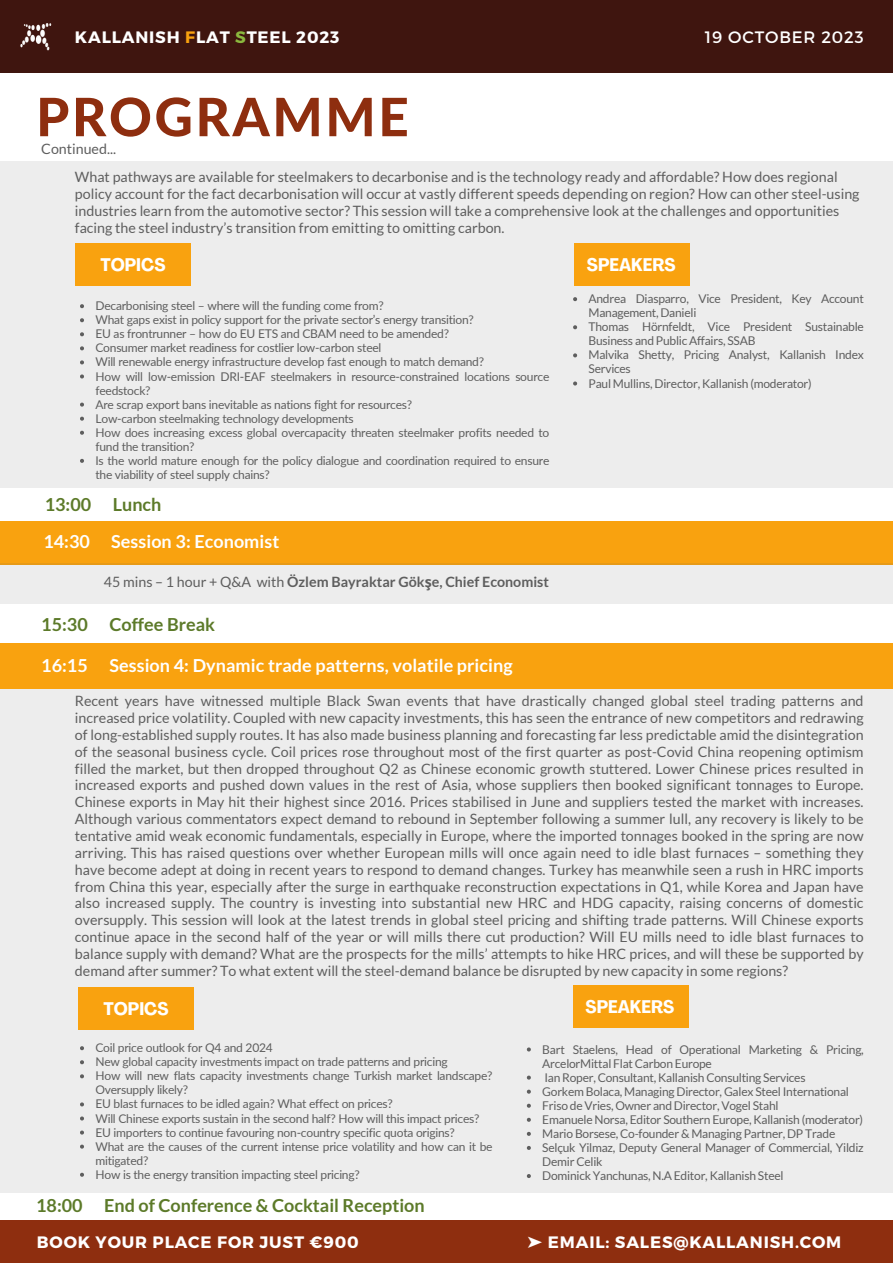
<style>
.page{position:relative;width:893px;height:1264px;background:#fff}
.page>*{position:absolute;margin:0;border:0;box-sizing:border-box;transform-origin:0 0}
.t1{font:800 52.95px "Lato";letter-spacing:.05em;color:#8e2e0f}
.t2{font:700 18px "Lato";letter-spacing:.005em;color:#fff}
.t3{font:700 18px "Lato";color:#5c7a29}
.t4{font:700 condensed 18px "Agrandir";color:#fff}
.t5{font:700 16.5px "Montserrat";letter-spacing:.05em;color:#fff}
.t6{font:16.5px "Montserrat";letter-spacing:.05em;color:#fff}
.t7{font:14.25px/16.8px "Lato";color:#5e5e5e;text-align:justify}
.t8{font:700 14.25px "Lato";color:#5e5e5e}
.t9{font:12px/14.1px "Lato";letter-spacing:-.02em;color:#5e5e5e}
.s1{color:#f9a20f}
.s2{color:#8bb83e}
.s3{font-weight:400}
.s4{font-family:"Noto Sans"}
.s5{font-family:"Free Serif";font-weight:400}
</style>
<div class="page">
<div style="left:0;top:0;width:892px;height:73px;background:#3f150f"></div>
<div style="left:0;top:161px;width:892px;height:326px;background:#ededed"></div>
<div style="left:0;top:1219px;width:892px;height:43px;background:#8e2e0f"></div>
<img style="left:20px;top:23px;width:32px;height:27px">
<div style="left:0;top:521px;width:892px;height:44px;background:#f9a20f"></div>
<div style="left:0;top:563px;width:892px;height:40px;background:#ededed"></div>
<div style="left:0;top:643px;width:892px;height:549px;background:#ededed"></div>
<div style="left:75px;top:243px;width:116px;height:42px;background:#f9a20f"></div>
<div style="left:574px;top:243px;width:116px;height:42px;background:#f9a20f"></div>
<div style="left:78px;top:987px;width:116px;height:42px;background:#f9a20f"></div>
<div style="left:573px;top:985px;width:115px;height:42px;background:#f9a20f"></div>
<svg style="left:80px;top:1046px;width:4px;height:4px"></svg>
<svg style="left:80px;top:1060px;width:4px;height:4px"></svg>
<svg style="left:80px;top:1074px;width:4px;height:4px"></svg>
<svg style="left:80px;top:1102px;width:4px;height:4px"></svg>
<svg style="left:80px;top:1116px;width:4px;height:4px"></svg>
<svg style="left:80px;top:1130px;width:4px;height:4px"></svg>
<svg style="left:80px;top:1144px;width:4px;height:4px"></svg>
<svg style="left:80px;top:1172px;width:4px;height:4px"></svg>
<svg style="left:527px;top:1047px;width:4px;height:4px"></svg>
<svg style="left:527px;top:1075px;width:4px;height:4px"></svg>
<svg style="left:527px;top:1089px;width:4px;height:4px"></svg>
<svg style="left:527px;top:1103px;width:4px;height:4px"></svg>
<svg style="left:527px;top:1117px;width:4px;height:4px"></svg>
<svg style="left:527px;top:1131px;width:4px;height:4px"></svg>
<svg style="left:527px;top:1146px;width:4px;height:3px"></svg>
<svg style="left:527px;top:1174px;width:4px;height:3px"></svg>
<svg style="left:80px;top:304px;width:4px;height:4px"></svg>
<svg style="left:80px;top:318px;width:4px;height:4px"></svg>
<svg style="left:80px;top:332px;width:4px;height:4px"></svg>
<svg style="left:80px;top:346px;width:4px;height:4px"></svg>
<svg style="left:80px;top:360px;width:4px;height:4px"></svg>
<svg style="left:80px;top:374px;width:4px;height:4px"></svg>
<svg style="left:80px;top:402px;width:4px;height:4px"></svg>
<svg style="left:80px;top:416px;width:4px;height:4px"></svg>
<svg style="left:80px;top:431px;width:4px;height:4px"></svg>
<svg style="left:80px;top:459px;width:4px;height:4px"></svg>
<svg style="left:573px;top:297px;width:4px;height:4px"></svg>
<svg style="left:573px;top:325px;width:4px;height:4px"></svg>
<svg style="left:573px;top:353px;width:4px;height:4px"></svg>
<svg style="left:573px;top:381px;width:4px;height:4px"></svg>
<div style="left:0;top:643px;width:892px;height:45px;background:#f9a20f"></div>
<p class="t5" style="left:75px;top:27px;width:266px">KALLANISH <span class="s1">F</span>LAT <span class="s2">S</span>TEEL 2023</p>
<p class="t6" style="left:705px;top:27px;width:160px">19 OCTOBER 2023</p>
<p class="t1" style="left:36px;top:84px;width:374px">PROGRAMME</p>
<p class="t7" style="left:41px;top:140px;width:76px">Continued...</p>
<p class="t7" style="left:75px;top:168px;width:786px;text-align:left">What pathways are available for steelmakers to decarbonise and is the technology ready and affordable? How does regional policy account for the fact decarbonisation will occur at vastly different speeds depending on region? How can other steel-using industries learn from the automotive sector? This session will take a comprehensive look at the challenges and opportunities facing the steel industry’s transition from emitting to omitting carbon.</p>
<p class="t4" style="left:100px;top:257px;width:66px">TOPICS</p>
<p class="t4" style="left:587px;top:257px;width:90px">SPEAKERS</p>
<p class="t9" style="left:95px;top:298px;width:290px">Decarbonising steel – where will the funding come from?</p>
<p class="t9" style="left:95px;top:312px;width:380px">What gaps exist in policy support for the private sector’s energy transition?</p>
<p class="t9" style="left:95px;top:326px;width:355px">EU as frontrunner – how do EU ETS and CBAM need to be amended?</p>
<p class="t9" style="left:95px;top:341px;width:287px">Consumer market readiness for costlier low-carbon steel</p>
<p class="t9" style="left:95px;top:355px;width:390px">Will renewable energy infrastructure develop fast enough to match demand?</p>
<p class="t9" style="left:95px;top:369px;width:455px">How will low-emission DRI-EAF steelmakers in resource-constrained locations source feedstock?</p>
<p class="t9" style="left:95px;top:397px;width:318px">Are scrap export bans inevitable as nations fight for resources?</p>
<p class="t9" style="left:95px;top:411px;width:260px">Low-carbon steelmaking technology developments</p>
<p class="t9" style="left:95px;top:425px;width:455px">How does increasing excess global overcapacity threaten steelmaker profits needed to fund the transition?</p>
<p class="t9" style="left:95px;top:453px;width:455px">Is the world mature enough for the policy dialogue and coordination required to ensure the viability of steel supply chains?</p>
<p class="t3" style="left:45px;top:493px;width:48px">13:00</p>
<p class="t3" style="left:113px;top:493px;width:50px">Lunch</p>
<p class="t2" style="left:43px;top:530px;width:48px">14:30</p>
<p class="t2" style="left:111px;top:530px;width:170px">Session 3: Economist</p>
<p class="t8" style="left:104px;top:572px;width:446px"><span class="s3">45 mins – 1 hour + Q&amp;A with</span> Özlem Bayraktar Gök<span class="s4">ş</span>e, Chief Economist</p>
<p class="t3" style="left:41px;top:613px;width:48px">15:30</p>
<p class="t3" style="left:109px;top:613px;width:107px">Coffee Break</p>
<p class="t9" style="left:588px;top:291px;width:277px">Andrea Diasparro, Vice President, Key Account<br>Management, Danieli</p>
<p class="t9" style="left:588px;top:319px;width:277px">Thomas Hörnfeldt, Vice President Sustainable<br>Business and Public Affairs, SSAB</p>
<p class="t9" style="left:588px;top:348px;width:277px">Malvika Shetty, Pricing Analyst, Kallanish Index<br>Services</p>
<p class="t9" style="left:588px;top:376px;width:225px">Paul Mullins, Director, Kallanish (moderator)</p>
<p class="t2" style="left:41px;top:654px;width:48px">16:15</p>
<p class="t2" style="left:109px;top:654px;width:405px">Session 4: Dynamic trade patterns, volatile pricing</p>
<p class="t7" style="left:75px;top:692px;width:790px">Recent years have witnessed multiple Black Swan events that have drastically changed global steel trading patterns and increased price volatility. Coupled with new capacity investments, this has seen the entrance of new competitors and redrawing of long-established supply routes. It has also made business planning and forecasting far less predictable amid the disintegration of the seasonal business cycle. Coil prices rose throughout most of the first quarter as post-Covid China reopening optimism filled the market, but then dropped throughout Q2 as Chinese economic growth stuttered. Lower Chinese prices resulted in increased exports and pushed down values in the rest of Asia, whose suppliers then booked significant tonnages to Europe.<br>Chinese exports in May hit their highest since 2016. Prices stabilised in June and suppliers tested the market with increases.<br>Although various commentators expect demand to rebound in September following a summer lull, any recovery is likely to be tentative amid weak economic fundamentals, especially in Europe, where the imported tonnages booked in the spring are now arriving. This has raised questions over whether European mills will once again need to idle blast furnaces – something they have become adept at doing in recent years to respond to demand changes. Turkey has meanwhile seen a rush in HRC imports from China this year, especially after the surge in earthquake reconstruction expectations in Q1, while Korea and Japan have also increased supply. The country is investing into substantial new HRC and HDG capacity, raising concerns of domestic oversupply. This session will look at the latest trends in global steel pricing and shifting trade patterns. Will Chinese exports continue apace in the second half of the year or will mills there cut production? Will EU mills need to idle blast furnaces to balance supply with demand? What are the prospects for the mills’ attempts to hike HRC prices, and will these be supported by demand after summer? To what extent will the steel-demand balance be disrupted by new capacity in some regions?</p>
<p class="t4" style="left:103px;top:1001px;width:66px">TOPICS</p>
<p class="t4" style="left:585px;top:999px;width:90px">SPEAKERS</p>
<p class="t9" style="left:95px;top:1040px;width:179px">Coil price outlook for Q4 and 2024</p>
<p class="t9" style="left:95px;top:1054px;width:354px">New global capacity investments impact on trade patterns and pricing</p>
<p class="t9" style="left:95px;top:1068px;width:398px">How will new flats capacity investments change Turkish market landscape?<br>Oversupply likely?</p>
<p class="t9" style="left:95px;top:1096px;width:299px">EU blast furnaces to be idled again? What effect on prices?</p>
<p class="t9" style="left:95px;top:1110px;width:385px">Will Chinese exports sustain in the second half? How will this impact prices?</p>
<p class="t9" style="left:95px;top:1124px;width:361px">EU importers to continue favouring non-country specific quota origins?</p>
<p class="t9" style="left:95px;top:1138px;width:398px">What are the causes of the current intense price volatility and how can it be mitigated?</p>
<p class="t9" style="left:95px;top:1166px;width:266px">How is the energy transition impacting steel pricing?</p>
<p class="t9" style="left:542px;top:1041px;width:323px">Bart Staelens, Head of Operational Marketing &amp; Pricing,<br>ArcelorMittal Flat Carbon Europe</p>
<p class="t9" style="left:544px;top:1069px;width:263px">Ian Roper, Consultant, Kallanish Consulting Services</p>
<p class="t9" style="left:542px;top:1083px;width:308px">Gorkem Bolaca, Managing Director, Galex Steel International</p>
<p class="t9" style="left:542px;top:1098px;width:238px">Friso de Vries, Owner and Director, Vogel Stahl</p>
<p class="t9" style="left:542px;top:1112px;width:322px">Emanuele Norsa, Editor Southern Europe, Kallanish (moderator)</p>
<p class="t9" style="left:542px;top:1126px;width:294px">Mario Borsese, Co-founder &amp; Managing Partner, DP Trade</p>
<p class="t9" style="left:542px;top:1140px;width:323px">Selçuk Yilmaz, Deputy General Manager of Commercial, Yildiz<br>Demir Celik</p>
<p class="t9" style="left:542px;top:1168px;width:243px">Dominick Yanchunas, N.A Editor, Kallanish Steel</p>
<p class="t3" style="left:36px;top:1194px;width:48px">18:00</p>
<p class="t3" style="left:104px;top:1194px;width:322px">End of Conference &amp; Cocktail Reception</p>
<p class="t5" style="left:37px;top:1230px;width:323px">BOOK YOUR PLACE FOR JUST €900</p>
<p class="t5" style="left:527px;top:1230px;width:315px"><span class="s5">➤</span> EMAIL: SALES@KALLANISH.COM</p>
</div>
